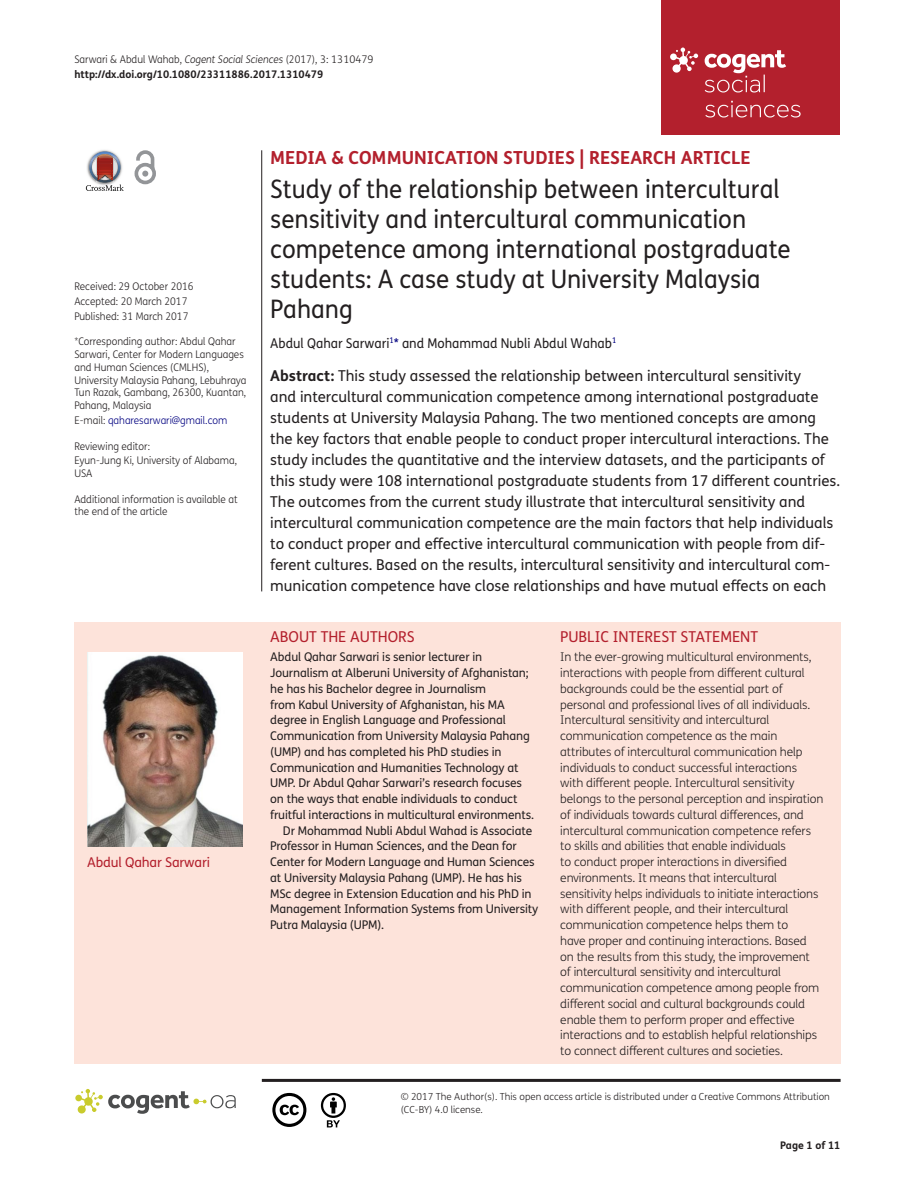
<style>
.page{position:relative;width:915px;height:1191px;background:#fff}
.page>*{position:absolute;margin:0;border:0;box-sizing:border-box;transform-origin:0 0}
.t1{font:25.5px/30px "FS Me Pro";color:#231f20;scale:.95 1}
.t2{font:700 18px "FS Me Pro";color:#b3202d}
.t3{font:15px/21px "FS Me Pro";color:#231f20}
.t4{font:15px "FS Me Pro";color:#b3202d}
.t5{font:13.5px "FS Me Pro";color:#231f20;scale:.95 1}
.t6{font:13.5px "FS Me Pro";letter-spacing:-.01em;color:#b3202d}
.t7{font:300 12px/15.8px "FS Me Pro";letter-spacing:-.01em;color:#231f20}
.t8{font:12px "FS Me Pro";letter-spacing:-.01em;color:#231f20}
.t9{font:300 10.5px/12.8px "FS Me Pro";color:#231f20;scale:.95 1}
.t10{font:700 10.5px/15px "FS Me Pro";color:#231f20}
.t11{font:300 10.5px "FS Me Pro";color:#000080;scale:.95 1}
.t12{font:300 9.75px/12.8px "FS Me Pro";color:#231f20}
.s1{font-weight:300}
.s2{font-weight:300;font-style:italic}
.s3{color:#231f20}
.s4{color:#000080}
.s5{font-weight:700}
</style>
<div class="page">
<div style="left:661px;top:0;width:179px;height:134px;background:#b3202d"></div>
<svg style="left:670px;top:48px;width:28px;height:25px"></svg>
<svg style="left:705px;top:101px;width:95px;height:16px"></svg>
<svg style="left:704px;top:50px;width:81px;height:42px"></svg>
<div style="left:74px;top:622px;width:766px;height:441px;background:#fde3da"></div>
<svg style="left:86px;top:151px;width:38px;height:40px"></svg>
<svg style="left:134px;top:150px;width:22px;height:34px"></svg>
<hr style="left:261px;top:150px;width:1px;height:441px;background:#231f20">
<svg style="left:75px;top:1089px;width:161px;height:24px"></svg>
<svg style="left:272px;top:1093px;width:34px;height:34px"></svg>
<svg style="left:321px;top:1093px;width:25px;height:34px"></svg>
<img style="left:87px;top:652px;width:155px;height:194px">
<hr style="left:262px;top:1078px;width:578px;height:3px;background:#231f20">
<p class="t10" style="left:74px;top:51px;width:300px"><span class="s1">Sarwari &amp; Abdul Wahab,</span> <span class="s2">Cogent Social Sciences</span> <span class="s1">(2017), 3: 1310479 </span>http://dx.doi.org/10.1080/23311886.2017.1310479</p>
<p class="t9" style="left:74px;top:279px;width:127px;line-height:14.9px">Received: 29 October 2016<br>Accepted: 20 March 2017<br>Published: 31 March 2017</p>
<p class="t9" style="left:74px;top:335px;width:182px">*Corresponding author: Abdul Qahar<br>Sarwari, Center for Modern Languages and Human Sciences (CMLHS),<br>University Malaysia Pahang, Lebuhraya<br>Tun Razak, Gambang, 26300, Kuantan,<br>Pahang, Malaysia</p>
<p class="t11" style="left:74px;top:413px;width:162px"><span class="s3">E-mail:</span> qaharesarwari@gmail.com</p>
<p class="t9" style="left:74px;top:438px;width:173px;line-height:14.9px">Reviewing editor:<br>Eyun-Jung Ki, University of Alabama,</p>
<p class="t9" style="left:74px;top:467px;width:20px">USA</p>
<p class="t9" style="left:74px;top:492px;width:173px">Additional information is available at the end of the article</p>
<p class="t6" style="left:87px;top:853px;width:124px">Abdul Qahar Sarwari</p>
<h2 class="t2" style="left:270px;top:143px;width:482px">MEDIA &amp; COMMUNICATION STUDIES | RESEARCH ARTICLE</h2>
<h1 class="t1" style="left:270px;top:174px;width:549px">Study of the relationship between intercultural sensitivity and intercultural communication competence among international postgraduate students: A case study at University Malaysia Pahang</h1>
<p class="t5" style="left:270px;top:333px;width:366px">Abdul Qahar Sarwari<sup>1</sup><span class="s4">*</span> and Mohammad Nubli Abdul Wahab<sup>1</sup></p>
<p class="t3" style="left:270px;top:365px;width:571px"><span class="s5">Abstract:</span> This study assessed the relationship between intercultural sensitivity<br>and intercultural communication competence among international postgraduate students at University Malaysia Pahang. The two mentioned concepts are among the key factors that enable people to conduct proper intercultural interactions. The study includes the quantitative and the interview datasets, and the participants of this study were 108 international postgraduate students from 17 different countries.<br>The outcomes from the current study illustrate that intercultural sensitivity and intercultural communication competence are the main factors that help individuals to conduct proper and effective intercultural communication with people from dif&shy;ferent cultures. Based on the results, intercultural sensitivity and intercultural com&shy;munication competence have close relationships and have mutual effects on each</p>
<p class="t4" style="left:270px;top:626px;width:146px">ABOUT THE AUTHORS</p>
<p class="t8" style="left:270px;top:649px;width:213px">Abdul Qahar Sarwari is senior lecturer in</p>
<p class="t8" style="left:270px;top:664px;width:260px">Journalism at Alberuni University of Afghanistan;</p>
<p class="t8" style="left:270px;top:680px;width:217px">he has his Bachelor degree in Journalism</p>
<p class="t8" style="left:270px;top:696px;width:236px">from Kabul University of Afghanistan, his MA</p>
<p class="t8" style="left:270px;top:712px;width:237px">degree in English Language and Professional</p>
<p class="t8" style="left:270px;top:727px;width:261px">Communication from University Malaysia Pahang</p>
<p class="t8" style="left:270px;top:743px;width:233px">(UMP) and has completed his PhD studies in</p>
<p class="t8" style="left:270px;top:759px;width:250px">Communication and Humanities Technology at</p>
<p class="t8" style="left:270px;top:775px;width:253px">UMP. Dr Abdul Qahar Sarwari’s research focuses</p>
<p class="t8" style="left:270px;top:790px;width:249px">on the ways that enable individuals to conduct</p>
<p class="t8" style="left:270px;top:806px;width:265px">fruitful interactions in multicultural environments.</p>
<p class="t8" style="left:283px;top:822px;width:250px">Dr Mohammad Nubli Abdul Wahad is Associate</p>
<p class="t8" style="left:270px;top:838px;width:248px">Professor in Human Sciences, and the Dean for</p>
<p class="t8" style="left:270px;top:853px;width:266px">Center for Modern Language and Human Sciences</p>
<p class="t8" style="left:270px;top:869px;width:253px">at University Malaysia Pahang (UMP). He has his</p>
<p class="t8" style="left:270px;top:885px;width:263px">MSc degree in Extension Education and his PhD in</p>
<p class="t8" style="left:270px;top:901px;width:269px">Management Information Systems from University</p>
<p class="t8" style="left:270px;top:916px;width:115px">Putra Malaysia (UPM).</p>
<p class="t4" style="left:560px;top:626px;width:199px">PUBLIC INTEREST STATEMENT</p>
<p class="t7" style="left:560px;top:649px;width:264px">In the ever-growing multicultural environments, interactions with people from different cultural backgrounds could be the essential part of personal and professional lives of all individuals.<br>Intercultural sensitivity and intercultural communication competence as the main attributes of intercultural communication help individuals to conduct successful interactions<br>with different people. Intercultural sensitivity belongs to the personal perception and inspiration of individuals towards cultural differences, and intercultural communication competence refers to skills and abilities that enable individuals<br>to conduct proper interactions in diversified environments. It means that intercultural sensitivity helps individuals to initiate interactions with different people, and their intercultural communication competence helps them to<br>have proper and continuing interactions. Based on the results from this study, the improvement of intercultural sensitivity and intercultural communication competence among people from different social and cultural backgrounds could enable them to perform proper and effective interactions and to establish helpful relationships to connect different cultures and societies.</p>
<p class="t12" style="left:400px;top:1090px;width:430px">© 2017 The Author(s). This open access article is distributed under a Creative Commons Attribution (CC-BY) 4.0 license.</p>
<p class="t10" style="left:780px;top:1137px;width:62px">Page 1 of 11</p>
</div>
